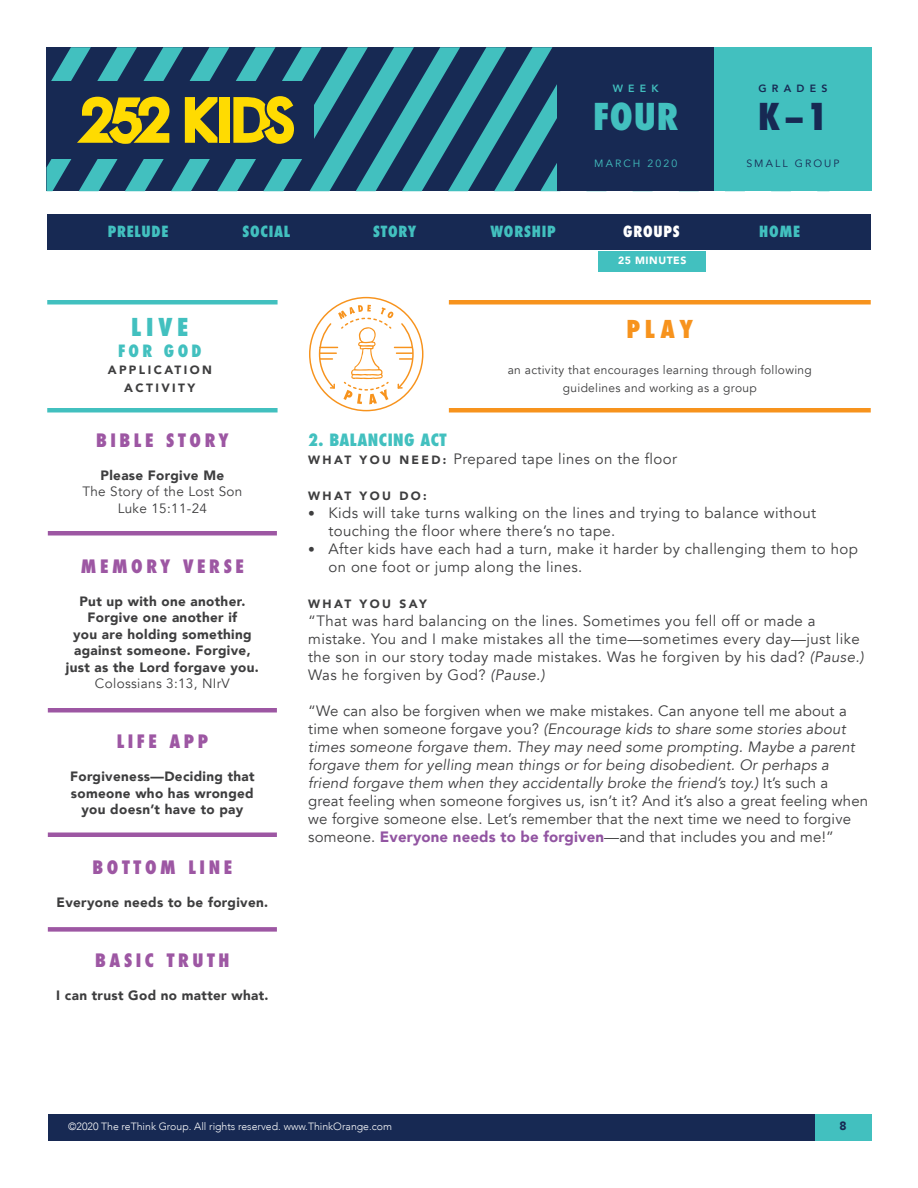
<style>
.page{position:relative;width:918px;height:1188px;background:#fff}
.page>*{position:absolute;margin:0;border:0;box-sizing:border-box;transform-origin:0 0}
.t1{font:800 condensed 36px "Futura";color:#42c0bf}
.t2{font:800 condensed 36px "Futura";color:#172953}
.t3{font:800 condensed 24px "Futura";color:#f7931d}
.t4{font:800 condensed 24px "Futura";color:#42c0bf}
.t5{font:800 condensed 18px "Futura";letter-spacing:.2em;color:#9d57a3}
.Paragraph_Style_1{font:800 condensed 16.5px "Futura";letter-spacing:.03em;color:#42c0bf}
.Paragraph_Style_1-2{font:15px/18px "Avenir";letter-spacing:.025em;color:#3e3e3f}
.t6{font:800 condensed 15px "Futura";letter-spacing:.05em;color:#42c0bf}
.t7{font:800 condensed 15px "Futura";letter-spacing:.05em;color:#fff}
.t8{font:900 13.5px/16.5px "Avenir";letter-spacing:.025em;color:#3e3e3f;text-align:center}
.t9{font:13.5px/16.5px "Avenir";letter-spacing:.025em;color:#3e3e3f;text-align:center}
.t10{font:12px/18px "Avenir";letter-spacing:.025em;color:#3e3e3f;text-align:center}
.Paragraph_Style_1-3{font:900 12px "Avenir";letter-spacing:.2em;color:#3e3e3f}
.t11{font:900 12px "Avenir";color:#172953}
.t12{font:300 10.5px "Avenir";color:#fff}
.t13{font:10.5px "Avenir";letter-spacing:.2em;color:#172953}
.t14{font:10.5px "Avenir";letter-spacing:.2em;color:#42c0bf}
.t15{font:900 10.5px "Avenir";letter-spacing:.05em;color:#fff}
.t16{font:800 10.5px "Avenir";letter-spacing:.5em;color:#172953}
.t17{font:800 10.5px "Avenir";color:#42c0bf}
.s1{font-weight:900;font-size:12px}
.s2{font-size:13.5px}
.s3{font-style:italic}
.s4{font-weight:900;color:#9255a2}
</style>
<div class="page">
<div style="left:714px;top:47px;width:158px;height:144px;background:#42c0bf"></div>
<svg style="left:46px;top:47px;width:668px;height:144px;background:#2f5767"></svg>
<div style="left:48px;top:832px;width:229px;height:5px;background:#9d57a3"></div>
<div style="left:48px;top:531px;width:229px;height:5px;background:#9d57a3"></div>
<hr style="left:48px;top:708px;width:229px;height:4px;background:#9d57a3">
<div style="left:48px;top:927px;width:229px;height:5px;background:#9d57a3"></div>
<div style="left:598px;top:251px;width:108px;height:20px;background:#42c0bf"></div>
<div style="left:48px;top:1114px;width:823px;height:28px;background:#172953"></div>
<div style="left:815px;top:1114px;width:57px;height:28px;background:#42c0bf"></div>
<div style="left:47px;top:214px;width:824px;height:36px;background:#172953"></div>
<hr style="left:449px;top:408px;width:422px;height:4px;background:#f7931d">
<hr style="left:449px;top:300px;width:422px;height:4px;background:#f7931d">
<hr style="left:47px;top:408px;width:231px;height:4px;background:#42c0bf">
<hr style="left:47px;top:300px;width:231px;height:4px;background:#42c0bf">
<svg style="left:309px;top:297px;width:114px;height:114px"></svg>
<p class="t17" style="left:613px;top:80px;width:48px">WEEK</p>
<p class="t16" style="left:758px;top:80px;width:71px">GRADES</p>
<h1 class="t1" style="left:593px;top:92px;width:87px">FOUR</h1>
<h1 class="t2" style="left:758px;top:92px;width:71px">K–1</h1>
<p class="t13" style="left:746px;top:157px;width:95px">SMALL GROUP</p>
<p class="t14" style="left:594px;top:157px;width:84px">MARCH 2020</p>
<p class="t6" style="left:108px;top:221px;width:62px">PRELUDE</p>
<p class="t6" style="left:243px;top:221px;width:49px">SOCIAL</p>
<p class="t6" style="left:373px;top:221px;width:45px">STORY</p>
<p class="t6" style="left:490px;top:221px;width:67px">WORSHIP</p>
<p class="t7" style="left:623px;top:221px;width:58px">GROUPS</p>
<p class="t6" style="left:759px;top:221px;width:42px">HOME</p>
<p class="t4" style="left:131px;top:311px;width:59px">LIVE</p>
<p class="Paragraph_Style_1" style="left:118px;top:340px;width:85px">FOR GOD</p>
<p class="Paragraph_Style_1-3" style="left:108px;top:359px;width:106px">APPLICATION</p>
<p class="Paragraph_Style_1-3" style="left:124px;top:377px;width:73px">ACTIVITY</p>
<p class="t5" style="left:96px;top:428px;width:134px">BIBLE STORY</p>
<p class="t8" style="left:101px;top:467px;width:125px">Please Forgive Me</p>
<p class="t9" style="left:82px;top:484px;width:162px">The Story of the Lost Son<br>Luke 15:11-24</p>
<p class="t5" style="left:81px;top:554px;width:165px">MEMORY VERSE</p>
<p class="t8" style="left:66px;top:592px;width:195px">Put up with one another.<br>Forgive one another if<br>you are holding something against someone. Forgive, just as the Lord forgave you.</p>
<p class="t9" style="left:95px;top:675px;width:136px">Colossians 3:13, NIrV</p>
<p class="t5" style="left:117px;top:729px;width:93px">LIFE APP</p>
<p class="t8" style="left:70px;top:768px;width:186px">Forgiveness—Deciding that someone who has wronged you doesn’t have to pay</p>
<p class="t5" style="left:93px;top:855px;width:141px">BOTTOM LINE</p>
<p class="t8" style="left:57px;top:894px;width:213px">Everyone needs to be forgiven.</p>
<p class="t5" style="left:95px;top:948px;width:136px">BASIC TRUTH</p>
<p class="t8" style="left:56px;top:987px;width:214px">I can trust God no matter what.</p>
<p class="t15" style="left:618px;top:252px;width:70px">25 MINUTES</p>
<h2 class="t3" style="left:626px;top:312px;width:68px">PLAY</h2>
<p class="t10" style="left:508px;top:361px;width:306px">an activity that encourages learning through following guidelines and working as a group</p>
<p class="Paragraph_Style_1" style="left:308px;top:428px;width:140px">2. BALANCING ACT</p>
<p class="Paragraph_Style_1-2" style="left:308px;top:450px;width:370px"><span class="s1">W H AT Y O U N E E D :</span> Prepared tape lines on the floor</p>
<p class="Paragraph_Style_1-3" style="left:308px;top:485px;width:120px">WHAT YOU DO:</p>
<p class="Paragraph_Style_1-2" style="left:328px;top:504px;width:489px;text-indent:-20px"><span class="s2">•</span> Kids will take turns walking on the lines and trying to balance without touching the floor where there’s no tape.</p>
<p class="Paragraph_Style_1-2" style="left:328px;top:540px;width:531px;text-indent:-20px"><span class="s2">•</span> After kids have each had a turn, make it harder by challenging them to hop on one foot or jump along the lines.</p>
<p class="Paragraph_Style_1-3" style="left:308px;top:593px;width:120px">WHAT YOU SAY</p>
<p class="Paragraph_Style_1-2" style="left:308px;top:612px;width:557px">“That was hard balancing on the lines. Sometimes you fell off or made a mistake. You and I make mistakes all the time—sometimes every day—just like the son in our story today made mistakes. Was he forgiven by his dad? <span class="s3">(Pause.)<br></span>Was he forgiven by God? <span class="s3">(Pause.)</span></p>
<p class="Paragraph_Style_1-2" style="left:308px;top:702px;width:561px">“We can also be forgiven when we make mistakes. Can anyone tell me about a time when someone forgave you? <span class="s3">(Encourage kids to share some stories about times someone forgave them. They may need some prompting. Maybe a parent forgave them for yelling mean things or for being disobedient. Or perhaps a friend forgave them when they accidentally broke the friend’s toy.)</span> It’s such a<br>great feeling when someone forgives us, isn’t it? And it’s also a great feeling when we forgive someone else. Let’s remember that the next time we need to forgive someone. <span class="s4">Everyone needs to be forgiven</span>—and that includes you and me!”</p>
<p class="t12" style="left:68px;top:1120px;width:325px">©2020 The reThink Group. All rights reserved. www.ThinkOrange.com</p>
<p class="t11" style="left:840px;top:1115px;width:9px">8</p>
</div>
